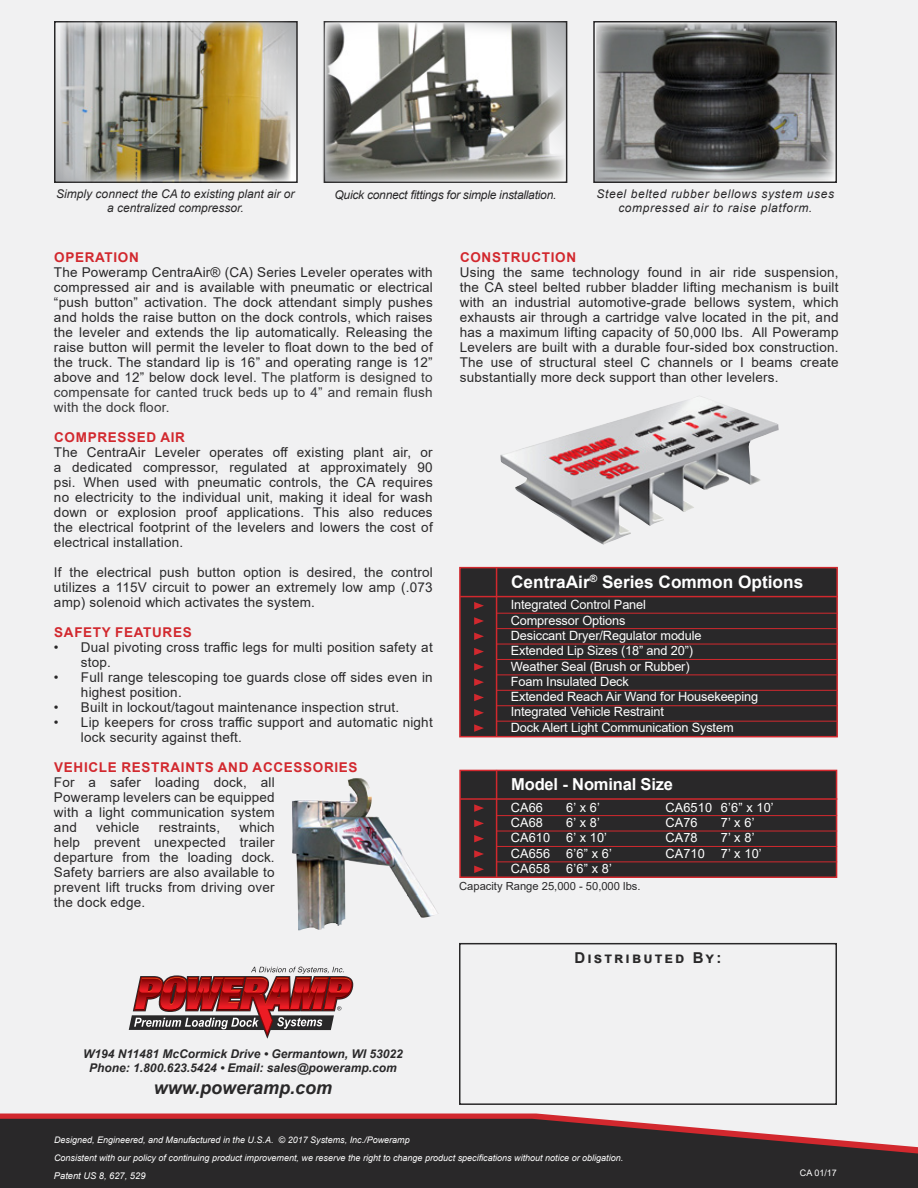
<style>
.page{position:relative;width:918px;height:1188px;background:#f1f1f2}
.page>*{position:absolute;margin:0;border:0;box-sizing:border-box;transform-origin:0 0}
.t1{font:italic 700 18px "Arial";color:#292829}
.t2{font:700 17.25px "Arial";color:#fff}
.t3{font:700 16.5px "Arial";letter-spacing:-.01em;color:#fff}
.t4{font:700 15px "Arial";letter-spacing:.14em;color:#292829}
.t5{font:13.5px/15px "Arial";letter-spacing:.015em;color:#292829;text-align:justify}
.t6{font:700 13.5px "Arial";letter-spacing:.05em;color:#d2282e}
.t7{font:12.75px/15.3px "Arial";letter-spacing:-.01em;color:#fff}
.t8{font:12.75px/15.3px "Arial";letter-spacing:.01em;color:#fff}
.t9{font:italic 700 12px/14.4px "Arial";color:#292829;text-align:center}
.t10{font:italic 12px/14.4px "Arial";letter-spacing:.05em;color:#292829;text-align:center}
.t11{font:italic 12px "Arial";color:#292829}
.t12{font:italic 12px "Arial";letter-spacing:-.02em;color:#292829}
.t13{font:11.1px "Arial";color:#292829}
.t14{font:italic 9.3px "Arial";color:#fff}
.t15{font:italic 9px/18px "Arial";color:#fff}
.t16{font:9px "Arial";color:#fff}
.s1{color:#383839}
.s2{font-size:9.3px}
</style>
<div class="page">
<svg style="left:0;top:1114px;width:598px;height:5px;background:#cc3136"></svg>
<svg style="left:0;top:1119px;width:918px;height:69px;background:#3c3637"></svg>
<div style="left:459px;top:943px;width:378px;height:162px;border:2px solid #292829"></div>
<svg style="left:57px;top:24px;width:238px;height:156px"></svg>
<div style="left:54px;top:21px;width:244px;height:162px;border:2px solid #292829"></div>
<div style="left:593px;top:21px;width:244px;height:162px;border:2px solid #292829"></div>
<svg style="left:129px;top:967px;width:225px;height:71px"></svg>
<div style="left:459px;top:567px;width:379px;height:170px;background:#292829;border:2px solid #d2282e"></div>
<hr style="left:460px;top:596px;width:378px;height:1px;background:#d2282e">
<svg style="left:474px;top:602px;width:10px;height:7px"></svg>
<svg style="left:474px;top:617px;width:10px;height:8px"></svg>
<svg style="left:474px;top:633px;width:10px;height:7px"></svg>
<svg style="left:474px;top:648px;width:10px;height:7px"></svg>
<svg style="left:474px;top:663px;width:10px;height:8px"></svg>
<svg style="left:474px;top:678px;width:10px;height:8px"></svg>
<svg style="left:474px;top:694px;width:10px;height:7px"></svg>
<hr style="left:496px;top:613px;width:342px;height:1px;background:#d2282e">
<hr style="left:496px;top:628px;width:342px;height:1px;background:#d2282e">
<hr style="left:496px;top:644px;width:342px;height:1px;background:#d2282e">
<hr style="left:496px;top:659px;width:342px;height:1px;background:#d2282e">
<hr style="left:496px;top:675px;width:342px;height:1px;background:#d2282e">
<hr style="left:496px;top:690px;width:342px;height:1px;background:#d2282e">
<hr style="left:496px;top:705px;width:342px;height:1px;background:#d2282e">
<svg style="left:474px;top:709px;width:10px;height:8px"></svg>
<hr style="left:496px;top:567px;width:1px;height:169px;background:#d2282e">
<hr style="left:496px;top:721px;width:342px;height:1px;background:#d2282e">
<svg style="left:474px;top:724px;width:10px;height:8px"></svg>
<img style="left:61px;top:21px;width:229px;height:162px">
<svg style="left:322px;top:21px;width:243px;height:162px;background:#878788"></svg>
<div style="left:459px;top:770px;width:378px;height:108px;background:#292829;border:2px solid #d2282e"></div>
<hr style="left:460px;top:798px;width:377px;height:2px;background:#d2282e">
<svg style="left:474px;top:804px;width:10px;height:8px"></svg>
<svg style="left:474px;top:820px;width:10px;height:7px"></svg>
<svg style="left:474px;top:835px;width:10px;height:7px"></svg>
<svg style="left:474px;top:850px;width:10px;height:8px"></svg>
<svg style="left:474px;top:866px;width:10px;height:7px"></svg>
<hr style="left:496px;top:815px;width:341px;height:1px;background:#d2282e">
<hr style="left:496px;top:831px;width:341px;height:1px;background:#d2282e">
<hr style="left:496px;top:846px;width:341px;height:1px;background:#d2282e">
<hr style="left:496px;top:861px;width:341px;height:1px;background:#d2282e">
<hr style="left:496px;top:770px;width:1px;height:107px;background:#d2282e">
<img style="left:292px;top:778px;width:146px;height:152px">
<img style="left:500px;top:396px;width:279px;height:149px">
<img style="left:596px;top:22px;width:239px;height:159px">
<img style="left:326px;top:23px;width:239px;height:158px">
<p class="t11" style="left:56px;top:186px;width:240px">Simply connect the CA to existing plant air or</p>
<p class="t12" style="left:335px;top:187px;width:223px">Quick connect fittings for simple installation.</p>
<p class="t11" style="left:107px;top:200px;width:138px">a centralized compressor.</p>
<p class="t10" style="left:597px;top:186px;width:239px">Steel belted rubber bellows system uses compressed air to raise platform.</p>
<p class="t6" style="left:54px;top:248px;width:86px">OPERATION</p>
<p class="t5" style="left:54px;top:265px;width:380px">The Poweramp CentraAir® (CA) Series Leveler operates with compressed air and is available with pneumatic or electrical “push button” activation. The dock attendant simply pushes and holds the raise button on the dock controls, which raises the leveler and extends the lip automatically. Releasing the raise button will permit the leveler to float down to the bed of the truck. The standard lip is 16” and operating range is 12” above and 12” below dock level. <span class="s1">The platform is designed to compensate for canted truck beds up to 4” and remain flush with the dock floor.</span></p>
<p class="t6" style="left:54px;top:428px;width:132px">COMPRESSED AIR</p>
<p class="t5" style="left:54px;top:445px;width:380px">The CentraAir Leveler operates off existing plant air, or a dedicated compressor, regulated at approximately 90 psi. When used with pneumatic controls, the CA requires no electricity to the individual unit, making it ideal for wash down or explosion proof applications. This also reduces the electrical footprint of the levelers and lowers the cost of electrical installation.</p>
<p class="t5" style="left:54px;top:565px;width:380px">If the electrical push button option is desired, the control utilizes a 115V circuit to power an extremely low amp (.073 amp) solenoid which activates the system.</p>
<p class="t6" style="left:54px;top:623px;width:139px">SAFETY FEATURES</p>
<p class="t5" style="left:81px;top:640px;width:353px;text-indent:-27px">• Dual pivoting cross traffic legs for multi position safety at stop.</p>
<p class="t5" style="left:81px;top:670px;width:353px;text-indent:-27px">• Full range telescoping toe guards close off sides even in highest position.</p>
<p class="t5" style="left:54px;top:700px;width:347px">• Built in lockout/tagout maintenance inspection strut.</p>
<p class="t5" style="left:81px;top:715px;width:353px;text-indent:-27px">• Lip keepers for cross traffic support and automatic night lock security against theft.</p>
<p class="t6" style="left:54px;top:758px;width:305px">VEHICLE RESTRAINTS AND ACCESSORIES</p>
<p class="t5" style="left:54px;top:775px;width:222px">For a safer loading dock, all Poweramp levelers can be equipped with a light communication system and</p>
<p class="t5" style="left:54px;top:820px;width:222px;text-indent:185px">which help prevent unexpected trailer departure from the loading dock.<br>Safety barriers are also available to prevent lift trucks from driving over the dock edge.</p>
<p class="t5" style="left:96px;top:820px;width:45px">vehicle</p>
<p class="t5" style="left:159px;top:820px;width:63px">restraints,</p>
<p class="t6" style="left:460px;top:248px;width:118px">CONSTRUCTION</p>
<p class="t5" style="left:460px;top:265px;width:380px">Using the same technology found in air ride suspension, the CA steel belted rubber bladder lifting mechanism is built with an industrial automotive-grade bellows system, which exhausts air through a cartridge valve located in the pit, and has a maximum lifting capacity of 50,000 lbs. All Poweramp Levelers are built with a durable four-sided box construction.<br>The use of structural steel C channels or I beams create substantially more deck support than other levelers.</p>
<p class="t2" style="left:511px;top:570px;width:294px">CentraAir<sup>®</sup> Series Common Options</p>
<p class="t7" style="left:511px;top:597px;width:249px">Integrated Control Panel<br>Compressor Options<br>Desiccant Dryer/Regulator module<br>Extended Lip Sizes (18” and 20”)<br>Weather Seal (Brush or Rubber)<br>Foam Insulated Deck<br>Extended Reach Air Wand for Housekeeping<br>Integrated Vehicle Restraint<br>Dock Alert Light Communication System</p>
<p class="t3" style="left:511px;top:773px;width:163px">Model - Nominal Size</p>
<p class="t8" style="left:665px;top:800px;width:110px">CA6510 6’6” x 10’<br>CA76</p>
<p class="t7" style="left:511px;top:800px;width:34px">CA66</p>
<p class="t7" style="left:566px;top:800px;width:35px">6’ x 6’</p>
<p class="t7" style="left:511px;top:815px;width:34px">CA68</p>
<p class="t7" style="left:566px;top:815px;width:35px">6’ x 8’</p>
<p class="t7" style="left:511px;top:830px;width:41px">CA610</p>
<p class="t7" style="left:566px;top:830px;width:42px">6’ x 10’</p>
<p class="t7" style="left:511px;top:845px;width:41px">CA656</p>
<p class="t7" style="left:566px;top:845px;width:47px">6’6” x 6’</p>
<p class="t7" style="left:511px;top:861px;width:41px">CA658</p>
<p class="t7" style="left:566px;top:861px;width:47px">6’6” x 8’</p>
<p class="t7" style="left:721px;top:815px;width:35px">7’ x 6’</p>
<p class="t7" style="left:665px;top:830px;width:34px">CA78</p>
<p class="t7" style="left:721px;top:830px;width:35px">7’ x 8’</p>
<p class="t7" style="left:665px;top:845px;width:41px">CA710</p>
<p class="t7" style="left:721px;top:845px;width:42px">7’ x 10’</p>
<p class="t13" style="left:459px;top:878px;width:183px">Capacity Range 25,000 - 50,000 lbs.</p>
<p class="t4" style="left:575px;top:947px;width:148px">Distributed By:</p>
<p class="t9" style="left:83px;top:1047px;width:321px">W194 N11481 McCormick Drive • Germantown, WI 53022<br>Phone: 1.800.623.5424 • Email: sales@poweramp.com</p>
<h1 class="t1" style="left:154px;top:1076px;width:180px">www.poweramp.com</h1>
<p class="t15" style="left:54px;top:1131px;width:571px">Designed, Engineered, and Manufactured in the U.S.A. © 2017 Systems, Inc./Poweramp<br>Consistent with our policy of continuing product improvement, we reserve the right to change product specifications without notice or obligation<span class="s2">.</span></p>
<p class="t14" style="left:54px;top:1169px;width:93px">Patent US 8, 627, 529</p>
<p class="t16" style="left:800px;top:1167px;width:39px">CA 01/17</p>
</div>
